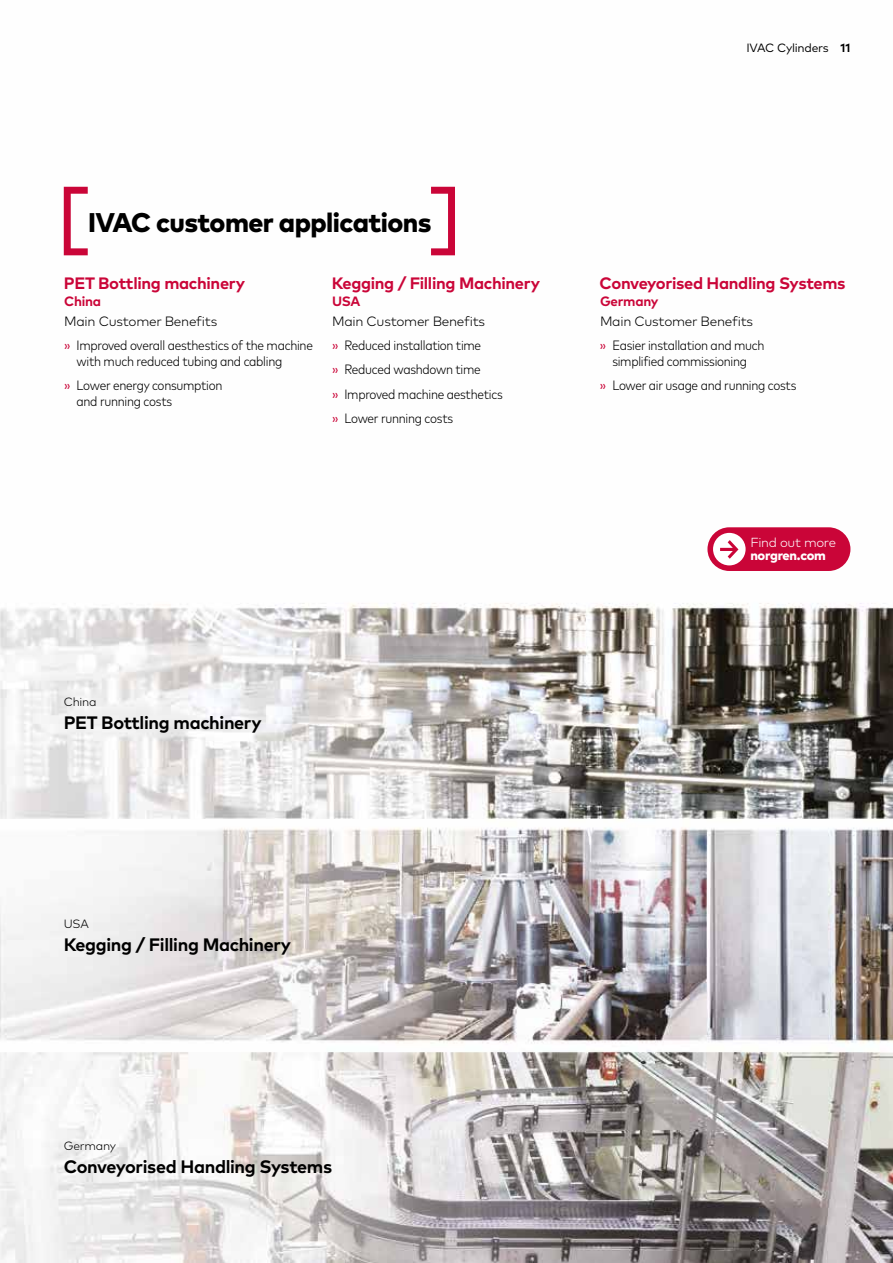
<style>
.page{position:relative;width:893px;height:1263px;background:#fff}
.page>*{position:absolute;margin:0;border:0;box-sizing:border-box;transform-origin:0 0}
.t1{font:800 27px "Mark Pro";letter-spacing:-.02em;color:#000}
.t2{font:700 18px "Mark Pro";letter-spacing:-.02em;color:#000}
.t3{font:700 16.5px "Mark Pro";letter-spacing:-.02em;color:#ca0538}
.t4{font:300 condensed 13.5px/24.3px "Mark Pro";letter-spacing:-.02em;color:#000}
.t5{font:700 13.5px "Mark Pro";letter-spacing:-.02em;color:#ca0538}
.t6{font:300 13.2px "Mark Pro";letter-spacing:-.02em;color:#fff}
.t7{font:800 13.2px "Mark Pro";letter-spacing:-.02em;color:#fff}
.t8{font:12px "Mark Pro";letter-spacing:-.02em;color:#000}
.t9{font:300 12px "Mark Pro";letter-spacing:-.02em;color:#000}
.s1{font-weight:700}
.s2{font-stretch:normal}
.s3{font-weight:400;font-stretch:normal;color:#ca0538}
</style>
<div class="page">
<img style="left:0;top:186px;width:893px;height:1077px">
<svg style="left:64px;top:187px;width:24px;height:68px"></svg>
<svg style="left:431px;top:187px;width:24px;height:68px"></svg>
<div style="left:707px;top:527px;width:143px;height:44px;background:#ca0538;border-radius:22px"></div>
<div style="left:713px;top:533px;width:33px;height:32px;background:#fff;border-radius:50%"></div>
<svg style="left:720px;top:540px;width:18px;height:19px"></svg>
<p class="t8" style="left:746px;top:39px;width:105px">IVAC Cylinders <span class="s1">11</span></p>
<h1 class="t1" style="left:88px;top:202px;width:345px">IVAC customer applications</h1>
<p class="t3" style="left:64px;top:271px;width:183px">PET Bottling machinery</p>
<p class="t5" style="left:64px;top:291px;width:38px">China</p>
<p class="t4" style="left:64px;top:308px;width:251px"><span class="s2">Main Customer Benefits<br></span><span class="s3">»</span> Improved overall aesthestics of the machine</p>
<p class="t4" style="left:64px;top:348px;width:220px;text-indent:13px">with much reduced tubing and cabling <span class="s3">»</span> Lower energy consumption</p>
<p class="t4" style="left:77px;top:388px;width:97px">and running costs</p>
<p class="t3" style="left:332px;top:271px;width:210px">Kegging / Filling Machinery</p>
<p class="t5" style="left:332px;top:291px;width:30px">USA</p>
<p class="t4" style="left:332px;top:308px;width:173px"><span class="s2">Main Customer Benefits<br></span><span class="s3">»</span> Reduced installation time<br><span class="s3">»</span> Reduced washdown time<br><span class="s3">»</span> Improved machine aesthetics <span class="s3">»</span> Lower running costs</p>
<p class="t9" style="left:64px;top:693px;width:34px">China</p>
<h2 class="t2" style="left:64px;top:709px;width:199px">PET Bottling machinery</h2>
<p class="t3" style="left:600px;top:271px;width:248px">Conveyorised Handling Systems</p>
<p class="t5" style="left:600px;top:291px;width:60px">Germany</p>
<p class="t4" style="left:600px;top:308px;width:167px"><span class="s2">Main Customer Benefits<br></span><span class="s3">»</span> Easier installation and much</p>
<p class="t4" style="left:600px;top:348px;width:198px;text-indent:13px">simplified commissioning<br><span class="s3">»</span> Lower air usage and running costs</p>
<p class="t6" style="left:750px;top:533px;width:87px">Find out more</p>
<p class="t7" style="left:750px;top:546px;width:77px">norgren.com</p>
<p class="t9" style="left:64px;top:915px;width:26px">USA</p>
<h2 class="t2" style="left:64px;top:930px;width:229px">Kegging / Filling Machinery</h2>
<p class="t9" style="left:64px;top:1137px;width:54px">Germany</p>
<h2 class="t2" style="left:64px;top:1152px;width:270px">Conveyorised Handling Systems</h2>
</div>
